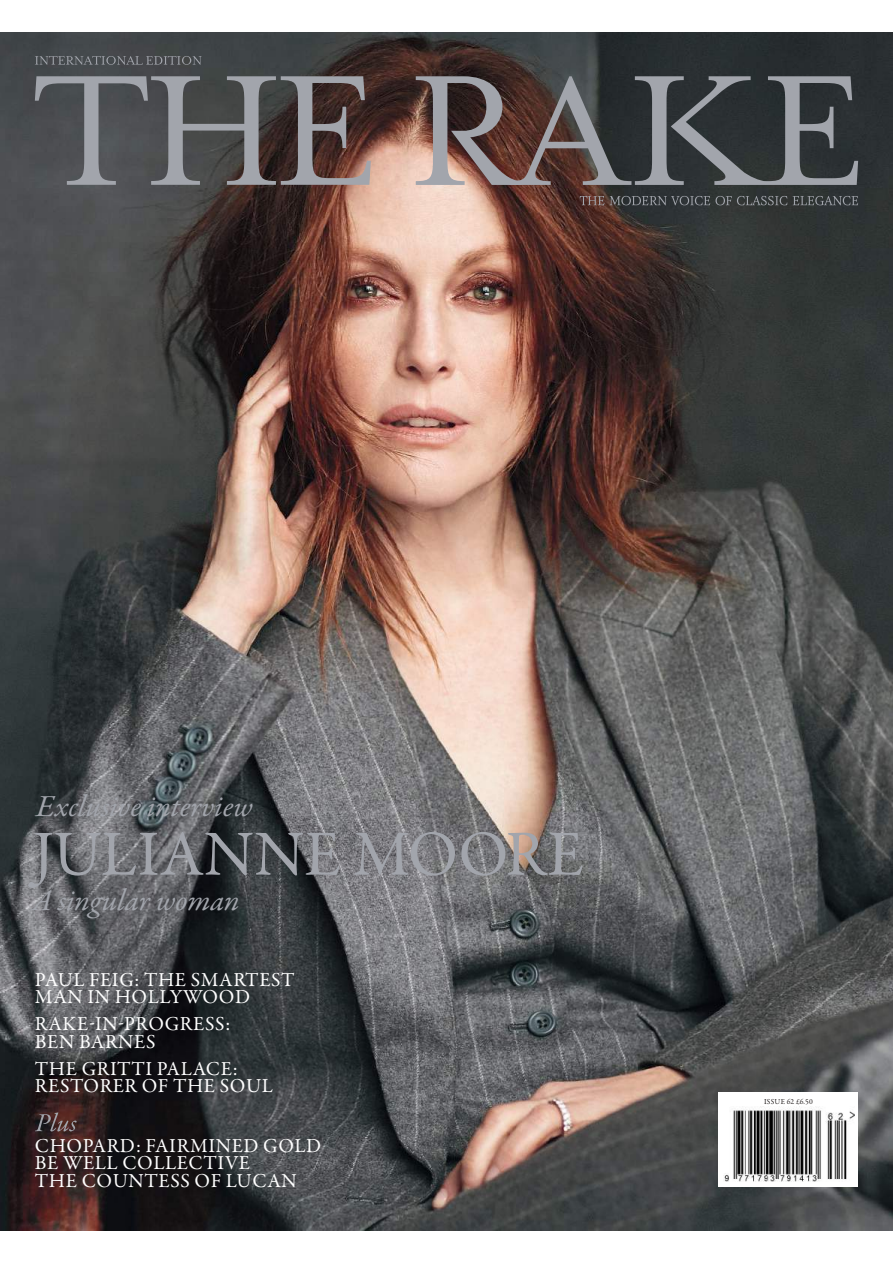
<style>
.page{position:relative;width:893px;height:1263px;background:#fff}
.page>*{position:absolute;margin:0;border:0;box-sizing:border-box;transform-origin:0 0}
.t1{font:64.5px "Garamond Premr Pro";color:#a2a5ac}
.t2{font:italic 30.75px "Garamond Premr Pro";color:#a2a5ac}
.t3{font:19.95px/17.7px "Garamond Premr Pro";letter-spacing:.03em;color:#fff}
.t4{font:7.65px "Garamond Premr Pro";letter-spacing:.03em;color:#241f1f}
</style>
<div class="page">
<img style="left:0;top:33px;width:893px;height:1197px">
<div style="left:719px;top:1092px;width:139px;height:95px;background:#fff"></div>
<img style="left:723px;top:1107px;width:131px;height:75px">
<svg style="left:580px;top:196px;width:278px;height:9px;background:#4e4f50"></svg>
<svg style="left:416px;top:76px;width:442px;height:109px;background:#5a5556"></svg>
<svg style="left:35px;top:76px;width:336px;height:109px;background:#605d5f"></svg>
<svg style="left:35px;top:56px;width:167px;height:9px;background:#5b5e62"></svg>
<svg style="left:35px;top:1112px;width:42px;height:19px"></svg>
<h2 class="t2" style="left:36px;top:787px;width:218px">Exclusive interview</h2>
<h1 class="t1" style="left:33px;top:815px;width:552px">JULIANNE MOORE</h1>
<h2 class="t2" style="left:32px;top:881px;width:209px">A singular woman</h2>
<p class="t3" style="left:35px;top:971px;width:261px">PAUL FEIG: THE SMARTEST<br>MAN IN HOLLYWOOD</p>
<p class="t3" style="left:35px;top:1015px;width:197px">RAKE-IN-PROGRESS:<br>BEN BARNES</p>
<p class="t3" style="left:35px;top:1060px;width:240px">THE GRITTI PALACE:<br>RESTORER OF THE SOUL</p>
<p class="t3" style="left:35px;top:1137px;width:288px">CHOPARD: FAIRMINED GOLD<br>BE WELL COLLECTIVE<br>THE COUNTESS OF LUCAN</p>
<p class="t4" style="left:764px;top:1097px;width:50px">ISSUE 62 £6.50</p>
</div>
